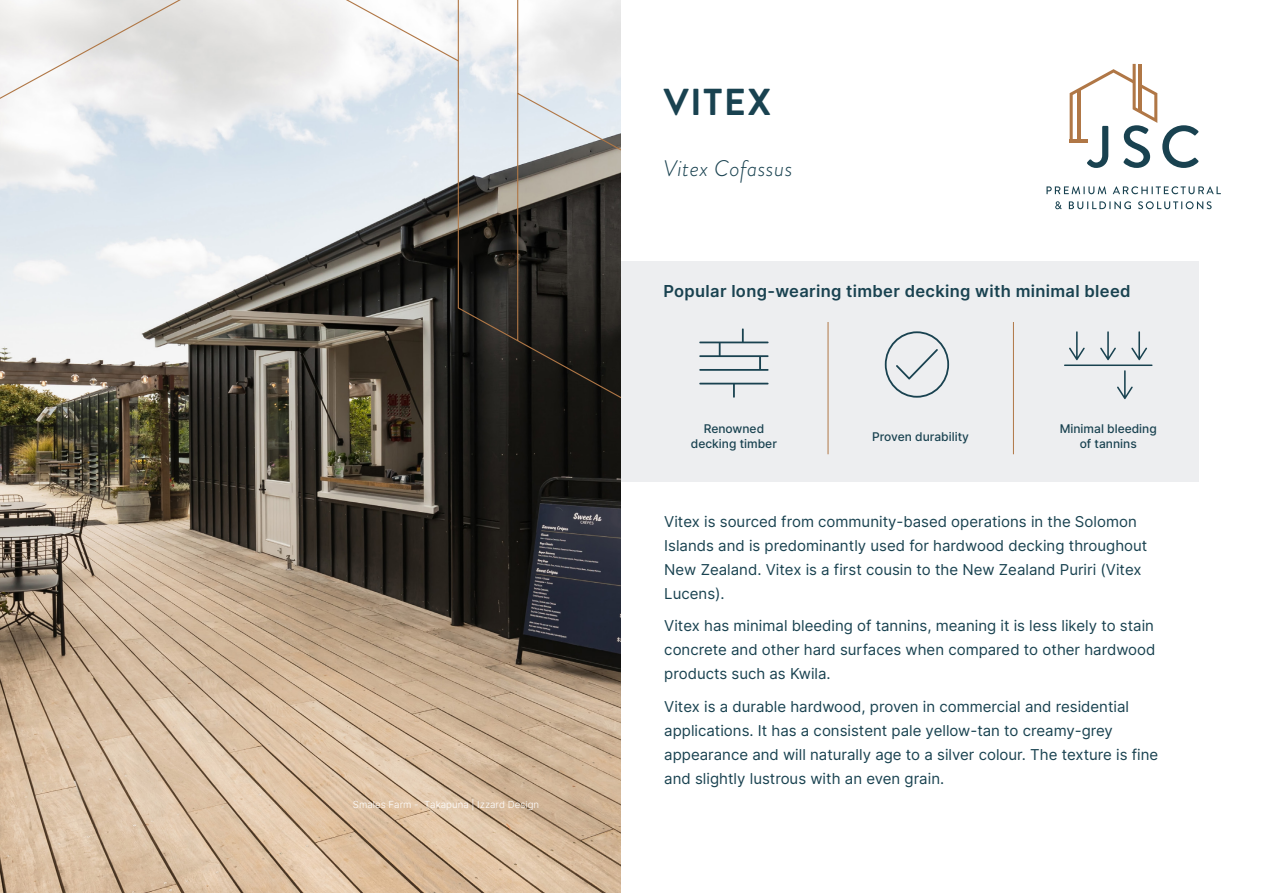
<style>
.page{position:relative;width:1263px;height:893px;background:#fff}
.page>*{position:absolute;margin:0;border:0;box-sizing:border-box;transform-origin:0 0}
.t1{font:700 37.5px "Brandon Grotesque";letter-spacing:.04em;color:#194250}
.t2{font:italic 300 22.5px "Brandon Grotesque";letter-spacing:.02em;color:#194250}
.t3{font:600 16.5px "Inter";letter-spacing:.02em;color:#194250}
.t4{font:15px/24px "Inter";color:#194250}
.t5{font:500 12px/15px "Inter";color:#194250;text-align:center}
.t6{font:300 9.75px "Inter";color:#fff}
</style>
<div class="page">
<div style="left:614px;top:261px;width:585px;height:220px;background:#edeef0"></div>
<svg style="left:699px;top:328px;width:69px;height:43px"></svg>
<svg style="left:699px;top:383px;width:69px;height:15px"></svg>
<hr style="left:1065px;top:364px;width:87px;height:2px;background:#194250">
<hr style="left:828px;top:322px;width:1px;height:132px;background:#b07746">
<hr style="left:1013px;top:322px;width:1px;height:132px;background:#b07746">
<svg style="left:885px;top:331px;width:64px;height:67px"></svg>
<svg style="left:1069px;top:331px;width:16px;height:29px"></svg>
<svg style="left:1100px;top:331px;width:16px;height:29px"></svg>
<svg style="left:1117px;top:370px;width:16px;height:29px"></svg>
<svg style="left:1131px;top:331px;width:16px;height:29px"></svg>
<img style="left:0;top:553px;width:621px;height:340px">
<svg style="left:1046px;top:186px;width:60px;height:8px"></svg>
<svg style="left:1113px;top:186px;width:108px;height:8px"></svg>
<svg style="left:1055px;top:201px;width:7px;height:8px"></svg>
<svg style="left:1069px;top:201px;width:62px;height:8px"></svg>
<svg style="left:1138px;top:201px;width:73px;height:8px"></svg>
<svg style="left:1070px;top:64px;width:129px;height:104px"></svg>
<hr style="left:1077px;top:90px;width:3px;height:51px;background:#b07746">
<hr style="left:1139px;top:64px;width:3px;height:48px;background:#b07746">
<hr style="left:1069px;top:140px;width:19px;height:3px;background:#b07746">
<svg style="left:0;top:0;width:621px;height:553px"></svg>
<p class="t6" style="left:353px;top:797px;width:188px">Smales Farm - Takapuna | Izzard Design</p>
<p class="t1" style="left:664px;top:76px;width:109px">VITEX</p>
<p class="t2" style="left:664px;top:152px;width:130px">Vitex Cofassus</p>
<p class="t3" style="left:663px;top:278px;width:469px">Popular long-wearing timber decking with minimal bleed</p>
<p class="t5" style="left:691px;top:421px;width:88px">Renowned decking timber</p>
<p class="t5" style="left:872px;top:428px;width:98px">Proven durability</p>
<p class="t5" style="left:1060px;top:421px;width:99px">Minimal bleeding of tannins</p>
<p class="t4" style="left:664px;top:509px;width:485px">Vitex is sourced from community-based operations in the Solomon Islands and is predominantly used for hardwood decking throughout New Zealand. Vitex is a first cousin to the New Zealand Puriri (Vitex Lucens).</p>
<p class="t4" style="left:664px;top:614px;width:493px;text-align:justify">Vitex has minimal bleeding of tannins, meaning it is less likely to stain concrete and other hard surfaces when compared to other hardwood products such as Kwila.</p>
<p class="t4" style="left:664px;top:694px;width:495px">Vitex is a durable hardwood, proven in commercial and residential applications. It has a consistent pale yellow-tan to creamy-grey appearance and will naturally age to a silver colour. The texture is fine and slightly lustrous with an even grain.</p>
</div>
